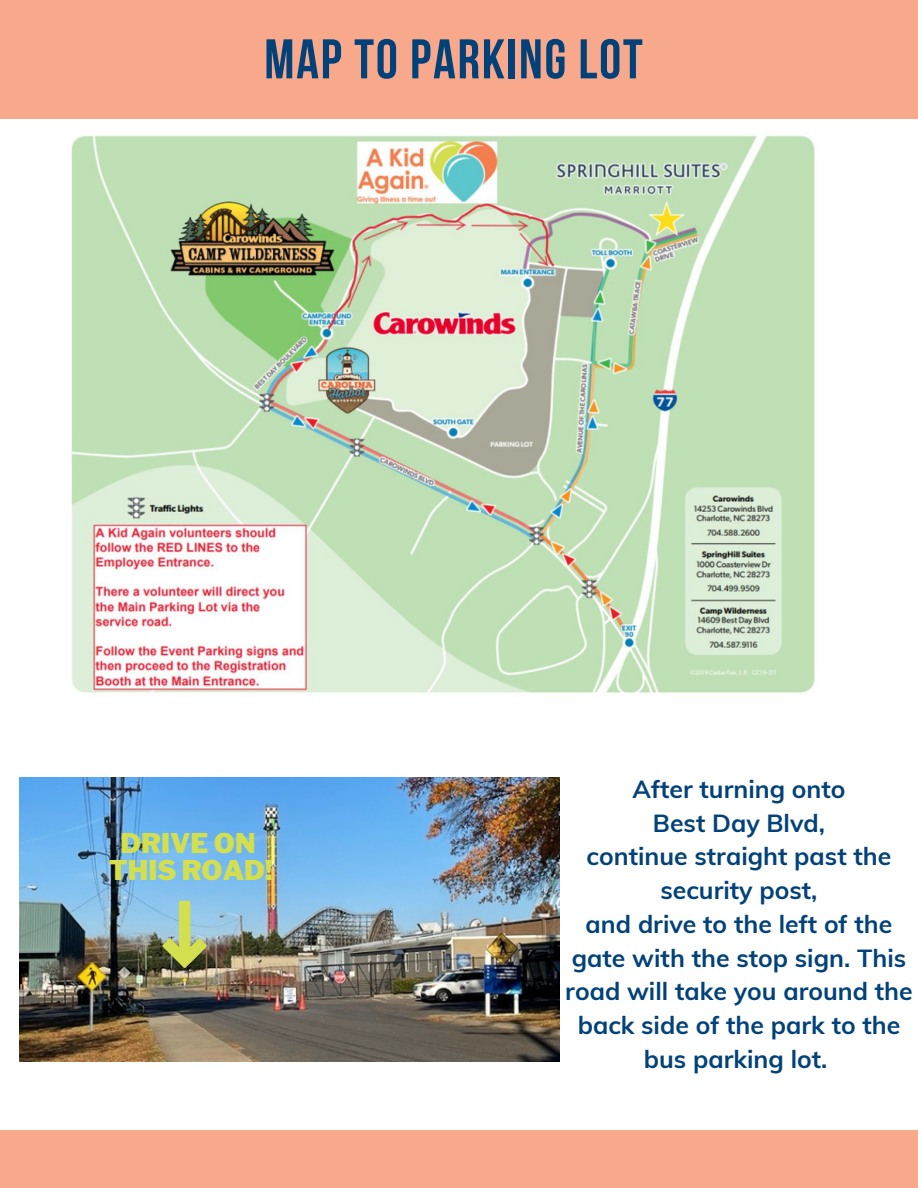
<style>
.page{position:relative;width:918px;height:1188px;background:#fff}
.page>*{position:absolute;margin:0;border:0;box-sizing:border-box;transform-origin:0 0}
.t1{font:700 55.65px "Bebas Neue";letter-spacing:.03em;color:#024279}
.t2{font:900 27px "Libre Franklin";color:#d3df4e}
.t3{font:700 24.75px/33.8px "Muli";color:#024279;text-align:center}
</style>
<div class="page">
<img style="left:61px;top:118px;width:765px;height:575px">
<div style="left:0;top:0;width:918px;height:118px;background:#f8a88b"></div>
<img style="left:20px;top:778px;width:540px;height:283px">
<svg style="left:163px;top:901px;width:44px;height:67px;background:#a0b98b"></svg>
<div style="left:0;top:1130px;width:918px;height:58px;background:#f8a88b"></div>
<p class="t1" style="left:264px;top:37px;width:380px">MAP TO PARKING LOT</p>
<p class="t2" style="left:120px;top:827px;width:137px">DRIVE ON</p>
<p class="t2" style="left:109px;top:854px;width:165px">THIS ROAD!</p>
<p class="t3" style="left:633px;top:772px;width:215px">After turning onto</p>
<p class="t3" style="left:653px;top:805px;width:174px">Best Day Blvd,</p>
<p class="t3" style="left:587px;top:839px;width:306px">continue straight past the security post,</p>
<p class="t3" style="left:565px;top:907px;width:349px">and drive to the left of the gate with the stop sign. This road will take you around the back side of the park to the bus parking lot.</p>
</div>
